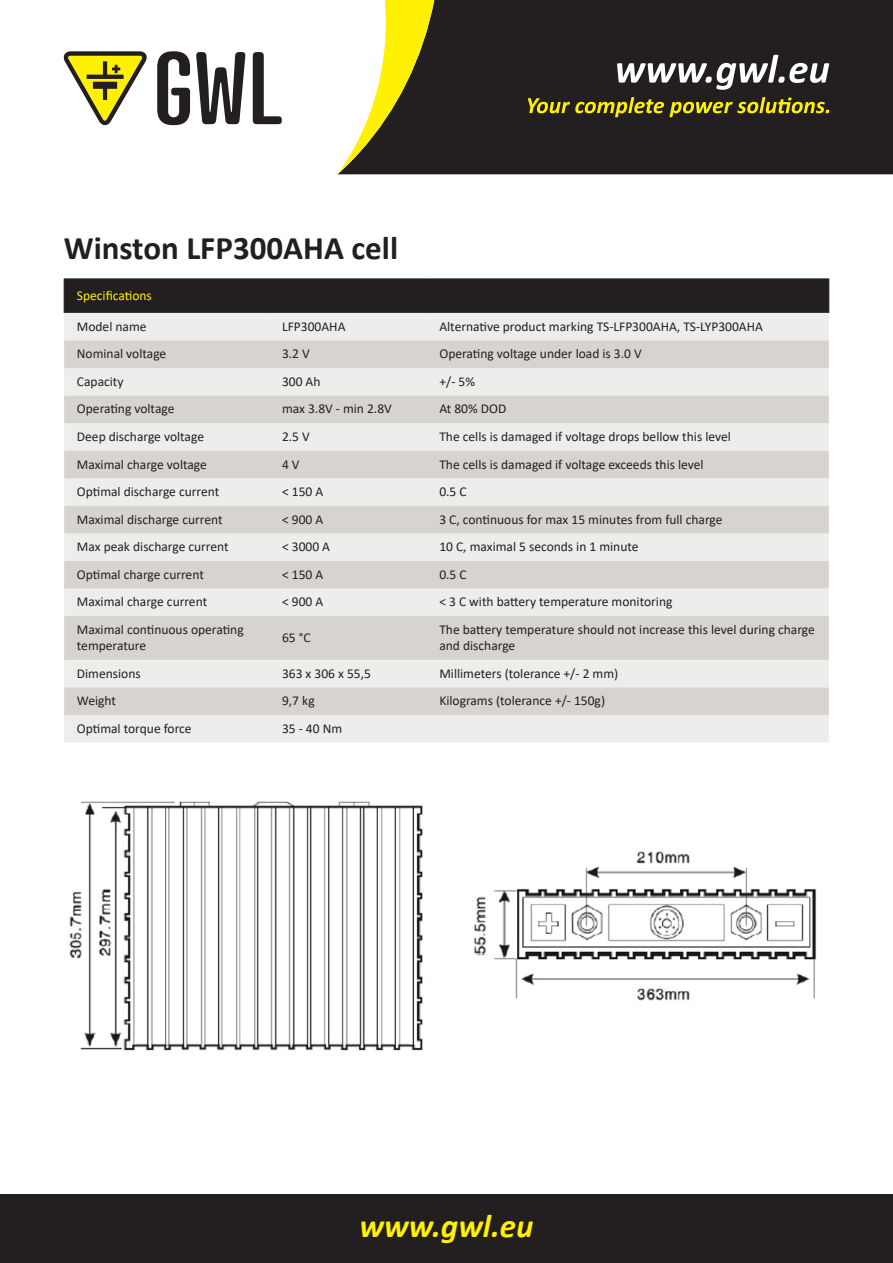
<style>
.page{position:relative;width:893px;height:1263px;background:#fff}
.page>*{position:absolute;margin:0;border:0;box-sizing:border-box;transform-origin:0 0}
._2_-_nadpis{font:700 33px "Calibri";color:#231f20}
.t1{font:italic 700 33px "Calibri";color:#fff101}
.tab_2{font:13.5px/16.2px "Calibri";color:#231f20}
.tab_1{font:13.5px "Calibri";color:#fff101}
</style>
<div class="page">
<div style="left:0;top:1195px;width:893px;height:68px;background:#231f20"></div>
<div style="left:434px;top:0;width:459px;height:174px;background:#231f20"></div>
<svg style="left:337px;top:0;width:97px;height:174px"></svg>
<svg style="left:157px;top:51px;width:33px;height:74px"></svg>
<svg style="left:196px;top:52px;width:50px;height:72px"></svg>
<svg style="left:253px;top:52px;width:29px;height:72px"></svg>
<svg style="left:63px;top:51px;width:84px;height:74px"></svg>
<svg style="left:528px;top:97px;width:301px;height:20px;background:#635c16"></svg>
<svg style="left:617px;top:55px;width:212px;height:35px"></svg>
<div style="left:65px;top:280px;width:763px;height:33px;background:#231f20"></div>
<div style="left:64px;top:313px;width:765px;height:429px;background:#ededeb"></div>
<svg style="left:64px;top:340px;width:765px;height:375px;background:#e0deda"></svg>
<hr style="left:64px;top:279px;width:205px;height:1px;background:#231f20">
<hr style="left:64px;top:279px;width:1px;height:34px;background:#231f20">
<hr style="left:269px;top:279px;width:158px;height:1px;background:#231f20">
<hr style="left:269px;top:279px;width:1px;height:34px;background:#231f20">
<hr style="left:427px;top:279px;width:402px;height:1px;background:#231f20">
<hr style="left:426px;top:279px;width:1px;height:34px;background:#231f20">
<hr style="left:828px;top:279px;width:1px;height:34px;background:#231f20">
<img style="left:69px;top:801px;width:748px;height:250px">
<p class="_2_-_nadpis" style="left:64px;top:224px;width:336px">Winston LFP300AHA cell</p>
<p class="tab_1" style="left:77px;top:286px;width:76px">Specifications</p>
<p class="tab_2" style="left:77px;top:318px;width:71px">Model name</p>
<p class="tab_2" style="left:282px;top:318px;width:65px">LFP300AHA</p>
<p class="tab_2" style="left:439px;top:318px;width:325px">Alternative product marking TS-LFP300AHA, TS-LYP300AHA</p>
<p class="tab_2" style="left:77px;top:345px;width:91px">Nominal voltage</p>
<p class="tab_2" style="left:282px;top:345px;width:29px">3.2 V</p>
<p class="tab_2" style="left:439px;top:345px;width:204px">Operating voltage under load is 3.0 V</p>
<p class="tab_2" style="left:77px;top:373px;width:48px">Capacity</p>
<p class="tab_2" style="left:282px;top:373px;width:40px">300 Ah</p>
<p class="tab_2" style="left:439px;top:373px;width:37px">+/- 5%</p>
<p class="tab_2" style="left:77px;top:400px;width:99px">Operating voltage</p>
<p class="tab_2" style="left:282px;top:400px;width:111px">max 3.8V - min 2.8V</p>
<p class="tab_2" style="left:439px;top:400px;width:68px">At 80% DOD</p>
<p class="tab_2" style="left:77px;top:428px;width:129px">Deep discharge voltage</p>
<p class="tab_2" style="left:282px;top:428px;width:29px">2.5 V</p>
<p class="tab_2" style="left:439px;top:428px;width:293px">The cells is damaged if voltage drops bellow this level</p>
<p class="tab_2" style="left:77px;top:456px;width:132px">Maximal charge voltage</p>
<p class="tab_2" style="left:282px;top:456px;width:19px">4 V</p>
<p class="tab_2" style="left:439px;top:456px;width:266px">The cells is damaged if voltage exceeds this level</p>
<p class="tab_2" style="left:77px;top:483px;width:144px">Optimal discharge current</p>
<p class="tab_2" style="left:282px;top:483px;width:43px">&lt; 150 A</p>
<p class="tab_2" style="left:439px;top:483px;width:29px">0.5 C</p>
<p class="tab_2" style="left:77px;top:511px;width:147px">Maximal discharge current</p>
<p class="tab_2" style="left:282px;top:511px;width:43px">&lt; 900 A</p>
<p class="tab_2" style="left:439px;top:511px;width:285px">3 C, continuous for max 15 minutes from full charge</p>
<p class="tab_2" style="left:77px;top:538px;width:153px">Max peak discharge current</p>
<p class="tab_2" style="left:282px;top:538px;width:50px">&lt; 3000 A</p>
<p class="tab_2" style="left:439px;top:538px;width:201px">10 C, maximal 5 seconds in 1 minute</p>
<p class="tab_2" style="left:77px;top:566px;width:128px">Optimal charge current</p>
<p class="tab_2" style="left:282px;top:566px;width:43px">&lt; 150 A</p>
<p class="tab_2" style="left:439px;top:566px;width:29px">0.5 C</p>
<p class="tab_2" style="left:77px;top:593px;width:132px">Maximal charge current</p>
<p class="tab_2" style="left:282px;top:593px;width:43px">&lt; 900 A</p>
<p class="tab_2" style="left:439px;top:593px;width:235px">&lt; 3 C with battery temperature monitoring</p>
<p class="tab_2" style="left:77px;top:621px;width:168px">Maximal continuous operating temperature</p>
<p class="tab_2" style="left:282px;top:629px;width:30px">65 °C</p>
<p class="tab_2" style="left:439px;top:621px;width:377px">The battery temperature should not increase this level during charge and discharge</p>
<p class="tab_2" style="left:77px;top:665px;width:65px">Dimensions</p>
<p class="tab_2" style="left:282px;top:665px;width:90px">363 x 306 x 55,5</p>
<p class="tab_2" style="left:439px;top:665px;width:180px">Millimeters (tolerance +/- 2 mm)</p>
<p class="tab_2" style="left:77px;top:692px;width:41px">Weight</p>
<p class="tab_2" style="left:282px;top:692px;width:34px">9,7 kg</p>
<p class="tab_2" style="left:439px;top:692px;width:167px">Kilograms (tolerance +/- 150g)</p>
<p class="tab_2" style="left:77px;top:720px;width:116px">Optimal torque force</p>
<p class="tab_2" style="left:282px;top:720px;width:62px">35 - 40 Nm</p>
<h1 class="t1" style="left:359px;top:1203px;width:175px">www.gwl.eu</h1>
</div>
